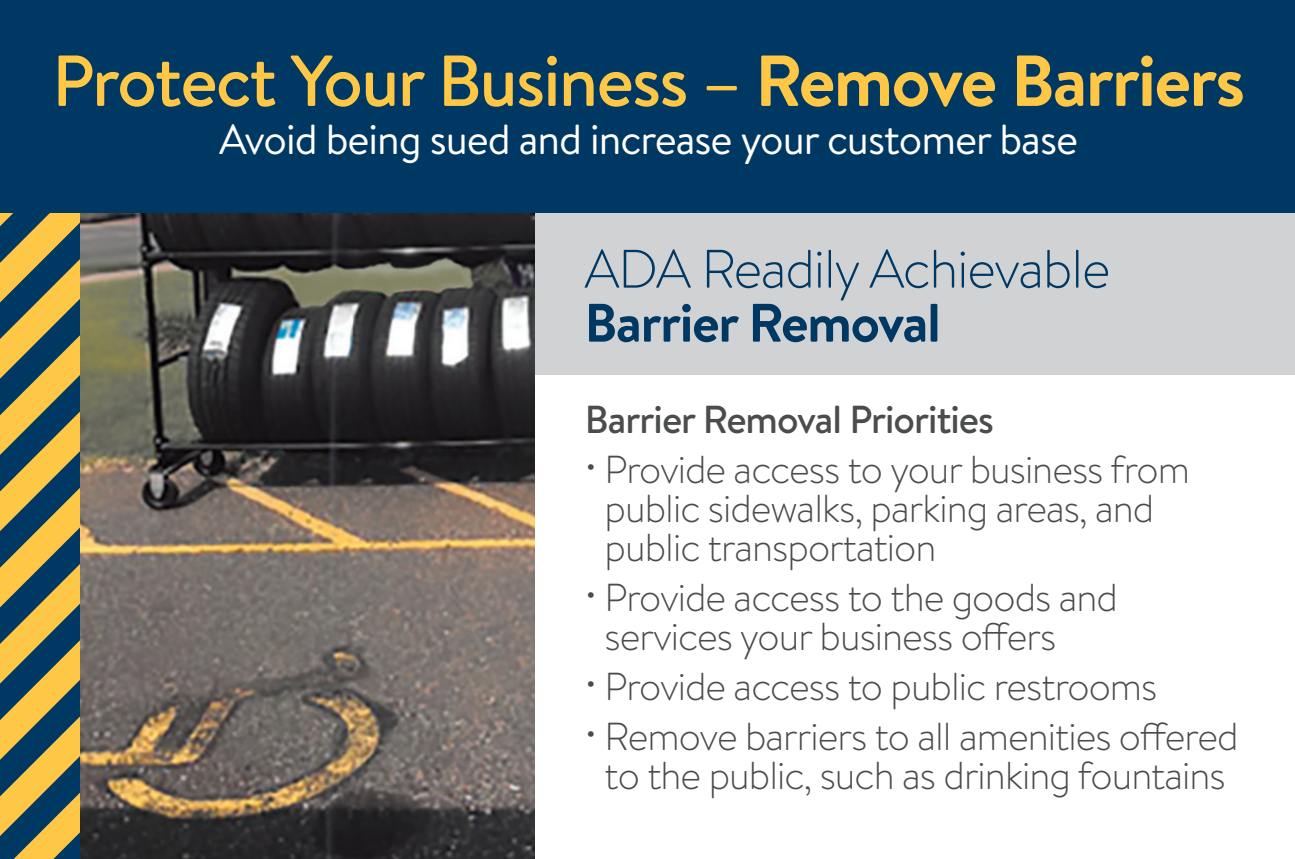
<style>
.page{position:relative;width:1295px;height:859px;background:#fff}
.page>*{position:absolute;margin:0;border:0;box-sizing:border-box;transform-origin:0 0}
.t1{font:500 72px "Brandon Text";letter-spacing:-.025em;color:#ffc746}
.t2{font:300 54px "Brandon Text";letter-spacing:-.025em;color:#003864}
.t3{font:700 54px "Brandon Text";letter-spacing:-.025em;color:#003864}
.t4{font:42px "Brandon Text";letter-spacing:-.025em;color:#fff}
.t5{font:300 39px/39px "Brandon Text";letter-spacing:-.025em;color:#4b4c4d}
.t6{font:500 39px "Brandon Text";letter-spacing:-.025em;color:#4b4c4d}
.s1{font-weight:700}
</style>
<div class="page">
<div style="left:526px;top:213px;width:768px;height:162px;background:#d1d2d4"></div>
<svg style="left:0;top:213px;width:80px;height:646px;background:#848254"></svg>
<img style="left:80px;top:213px;width:454px;height:646px">
<div style="left:0;top:0;width:1294px;height:213px;background:#003864"></div>
<h1 class="t1" style="left:52px;top:31px;width:1194px">Protect Your Business – <span class="s1">Remove Barriers</span></h1>
<p class="t4" style="left:219px;top:111px;width:860px">Avoid being sued and increase your customer base</p>
<h2 class="t2" style="left:584px;top:232px;width:527px">ADA Readily Achievable</h2>
<h2 class="t3" style="left:584px;top:285px;width:358px">Barrier Removal</h2>
<p class="t6" style="left:585px;top:393px;width:410px">Barrier Removal Priorities</p>
<p class="t5" style="left:604px;top:449px;width:587px;text-indent:-20px">• Provide access to your business from public sidewalks, parking areas, and public transportation</p>
<p class="t5" style="left:604px;top:576px;width:515px;text-indent:-20px">• Provide access to the goods and services your business offers</p>
<p class="t5" style="left:585px;top:665px;width:574px">• Provide access to public restrooms</p>
<p class="t5" style="left:585px;top:715px;width:655px;text-align:center">• Remove barriers to all amenities offered to the public, such as drinking fountains</p>
</div>
